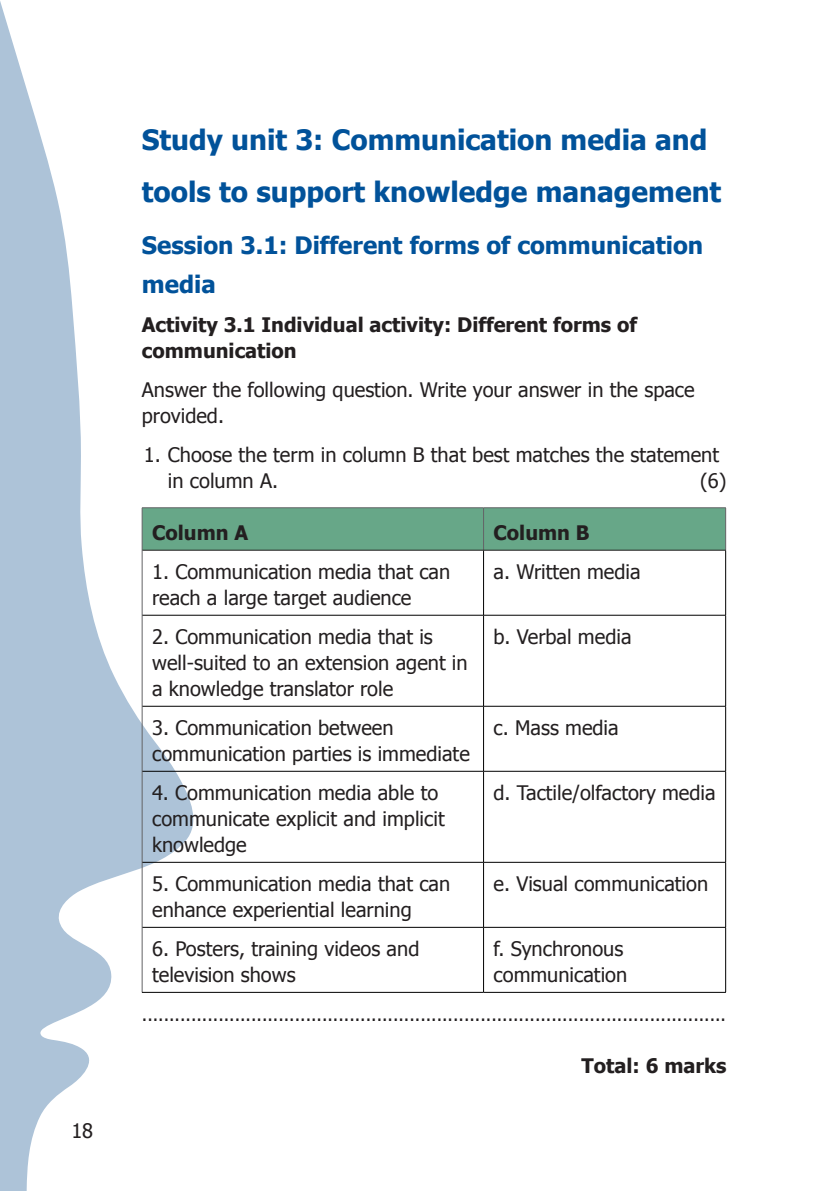
<style>
.page{position:relative;width:840px;height:1191px;background:#fff}
.page>*{position:absolute;margin:0;border:0;box-sizing:border-box;transform-origin:0 0}
.GFRAS_Heading_1__Stu{font:700 28px/52px "Tahoma";color:#01529a}
.GFRAS_heading_2__sub{font:700 24px/39px "Tahoma";color:#01529a}
.GFRAS_body_text{font:20px/26px "Tahoma";color:#231f20}
.GFRAS_body_text-2{font:700 20px/26px "Tahoma";color:#231f20}
.Leader_dots{font:18px "Tahoma";color:#231f20}
</style>
<div class="page">
<svg style="left:0;top:1px;width:193px;height:1190px"></svg>
<div style="left:143px;top:508px;width:582px;height:42px;background:#67a788"></div>
<hr style="left:142px;top:507px;width:341px;height:1px;background:#636366">
<hr style="left:142px;top:508px;width:1px;height:42px;background:#636366">
<hr style="left:483px;top:507px;width:242px;height:1px;background:#636366">
<hr style="left:483px;top:508px;width:1px;height:42px;background:#636366">
<hr style="left:725px;top:508px;width:1px;height:42px;background:#636366">
<hr style="left:142px;top:550px;width:1px;height:65px;background:#636366">
<hr style="left:142px;top:615px;width:1px;height:91px;background:#636366">
<hr style="left:142px;top:706px;width:1px;height:65px;background:#636366">
<hr style="left:142px;top:771px;width:1px;height:91px;background:#636366">
<hr style="left:142px;top:862px;width:1px;height:65px;background:#636366">
<hr style="left:142px;top:927px;width:1px;height:65px;background:#636366">
<hr style="left:142px;top:550px;width:341px;height:1px;background:#231f20">
<hr style="left:483px;top:550px;width:242px;height:1px;background:#231f20">
<hr style="left:483px;top:550px;width:1px;height:65px;background:#000">
<hr style="left:725px;top:550px;width:1px;height:65px;background:#000">
<hr style="left:142px;top:615px;width:341px;height:1px;background:#000">
<hr style="left:483px;top:615px;width:242px;height:1px;background:#000">
<hr style="left:483px;top:615px;width:1px;height:91px;background:#000">
<hr style="left:725px;top:615px;width:1px;height:91px;background:#000">
<hr style="left:142px;top:706px;width:341px;height:1px;background:#000">
<hr style="left:483px;top:706px;width:242px;height:1px;background:#000">
<hr style="left:483px;top:706px;width:1px;height:65px;background:#000">
<hr style="left:725px;top:706px;width:1px;height:65px;background:#000">
<hr style="left:142px;top:771px;width:341px;height:1px;background:#000">
<hr style="left:483px;top:771px;width:242px;height:1px;background:#000">
<hr style="left:483px;top:771px;width:1px;height:91px;background:#000">
<hr style="left:725px;top:771px;width:1px;height:91px;background:#000">
<hr style="left:142px;top:862px;width:341px;height:1px;background:#000">
<hr style="left:483px;top:862px;width:242px;height:1px;background:#000">
<hr style="left:483px;top:862px;width:1px;height:65px;background:#000">
<hr style="left:725px;top:862px;width:1px;height:65px;background:#000">
<hr style="left:142px;top:927px;width:341px;height:1px;background:#000">
<hr style="left:483px;top:927px;width:242px;height:1px;background:#000">
<hr style="left:483px;top:927px;width:1px;height:65px;background:#000">
<hr style="left:725px;top:927px;width:1px;height:65px;background:#000">
<hr style="left:142px;top:992px;width:341px;height:1px;background:#000">
<hr style="left:483px;top:992px;width:242px;height:1px;background:#000">
<p class="GFRAS_body_text" style="left:71px;top:1117px;width:23px">18</p>
<p class="GFRAS_Heading_1__Stu" style="left:142px;top:112px;width:580px">Study unit 3: Communication media and tools to support knowledge management</p>
<p class="GFRAS_heading_2__sub" style="left:142px;top:224px;width:562px">Session 3.1: Different forms of communication media</p>
<p class="GFRAS_body_text-2" style="left:142px;top:311px;width:496px">Activity 3.1 Individual activity: Different forms of communication</p>
<p class="GFRAS_body_text" style="left:142px;top:376px;width:554px">Answer the following question. Write your answer in the space provided.</p>
<p class="GFRAS_body_text" style="left:168px;top:441px;width:552px;text-indent:-24px">1. Choose the term in column B that best matches the statement in column A.</p>
<p class="GFRAS_body_text" style="left:699px;top:467px;width:28px">(6)</p>
<p class="GFRAS_body_text-2" style="left:152px;top:519px;width:97px">Column A</p>
<p class="GFRAS_body_text-2" style="left:493px;top:519px;width:97px">Column B</p>
<p class="GFRAS_body_text" style="left:152px;top:558px;width:299px">1. Communication media that can reach a large target audience</p>
<p class="GFRAS_body_text" style="left:493px;top:558px;width:148px">a. Written media</p>
<p class="GFRAS_body_text" style="left:152px;top:623px;width:317px">2. Communication media that is well-suited to an extension agent in a knowledge translator role</p>
<p class="GFRAS_body_text" style="left:493px;top:623px;width:139px">b. Verbal media</p>
<p class="GFRAS_body_text" style="left:152px;top:714px;width:319px">3. Communication between communication parties is immediate</p>
<p class="GFRAS_body_text" style="left:493px;top:714px;width:127px">c. Mass media</p>
<p class="GFRAS_body_text" style="left:152px;top:779px;width:294px">4. Communication media able to communicate explicit and implicit knowledge</p>
<p class="GFRAS_body_text" style="left:493px;top:779px;width:223px">d. Tactile/olfactory media</p>
<p class="GFRAS_body_text" style="left:152px;top:870px;width:299px">5. Communication media that can enhance experiential learning</p>
<p class="GFRAS_body_text" style="left:493px;top:870px;width:216px">e. Visual communication</p>
<p class="GFRAS_body_text" style="left:152px;top:935px;width:268px">6. Posters, training videos and television shows</p>
<p class="GFRAS_body_text" style="left:493px;top:935px;width:135px">f. Synchronous communication</p>
<p class="Leader_dots" style="left:142px;top:1002px;width:585px">...........................................................................................................</p>
<p class="GFRAS_body_text-2" style="left:581px;top:1052px;width:146px">Total: 6 marks</p>
</div>
